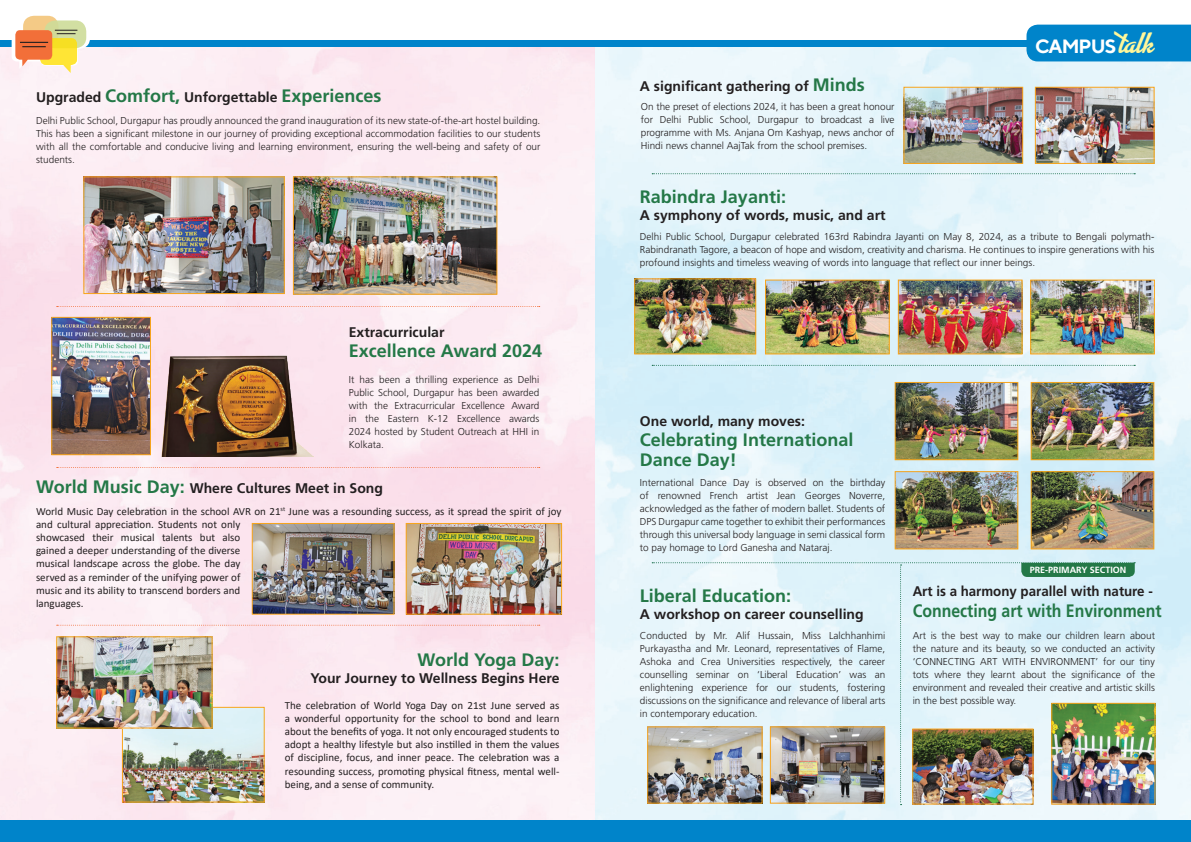
<style>
.page{position:relative;width:1191px;height:842px;background:#fff}
.page>*{position:absolute;margin:0;border:0;box-sizing:border-box;transform-origin:0 0}
.t1{font:700 24.3px "Advertising Script";color:#fff79a}
.t2{font:700 19.2px "TT Norms";letter-spacing:-.05em;color:#fff}
.t3{font:700 18px/20px "Frutiger";color:#247847}
.t4{font:700 18px "Frutiger";color:#247847;scale:.88 1}
.t5{font:700 14px "Frutiger";color:#231f20}
.t6{font:700 14px "Frutiger";color:#231f20;scale:.95 1}
.t7{font:11px/13.2px "Calibri";color:#231f20}
.t8{font:300 10px/13px "Frutiger";color:#231f20;text-align:justify}
.t9{font:700 9px "Frutiger";color:#fff}
.s1{font-size:18px;color:#247847}
</style>
<div class="page">
<img style="left:0;top:46px;width:1191px;height:774px">
<div style="left:0;top:820px;width:1191px;height:22px;background:#0084ca"></div>
<svg style="left:57px;top:306px;width:483px;height:1px"></svg>
<svg style="left:57px;top:467px;width:483px;height:1px"></svg>
<svg style="left:57px;top:625px;width:483px;height:1px"></svg>
<svg style="left:652px;top:365px;width:483px;height:1px"></svg>
<svg style="left:652px;top:173px;width:483px;height:1px"></svg>
<img style="left:53px;top:319px;width:96px;height:134px">
<div style="left:51px;top:317px;width:100px;height:138px;border:1px solid #f9a51b"></div>
<img style="left:158px;top:355px;width:155px;height:101px">
<img style="left:295px;top:178px;width:200px;height:115px">
<div style="left:293px;top:176px;width:204px;height:119px;border:1px solid #f9a51b"></div>
<img style="left:85px;top:178px;width:198px;height:114px">
<div style="left:83px;top:176px;width:202px;height:118px;border:1px solid #f9a51b"></div>
<img style="left:1032px;top:282px;width:120px;height:70px">
<div style="left:1030px;top:280px;width:124px;height:74px;border:1px solid #f9a51b"></div>
<img style="left:1135px;top:705px;width:18px;height:98px">
<div style="left:1051px;top:703px;width:104px;height:102px;border:1px solid #f9a51b"></div>
<img style="left:767px;top:282px;width:120px;height:70px">
<div style="left:765px;top:280px;width:124px;height:74px;border:1px solid #f9a51b"></div>
<img style="left:649px;top:728px;width:3px;height:74px">
<img style="left:636px;top:280px;width:118px;height:72px">
<div style="left:634px;top:278px;width:122px;height:76px;border:1px solid #f9a51b"></div>
<img style="left:900px;top:282px;width:120px;height:70px">
<div style="left:898px;top:280px;width:124px;height:74px;border:1px solid #f9a51b"></div>
<img style="left:896px;top:384px;width:120px;height:74px">
<div style="left:894px;top:382px;width:124px;height:78px;border:1px solid #f9a51b"></div>
<img style="left:896px;top:473px;width:120px;height:74px">
<div style="left:894px;top:471px;width:124px;height:78px;border:1px solid #f9a51b"></div>
<img style="left:1032px;top:384px;width:120px;height:74px">
<div style="left:1030px;top:382px;width:124px;height:78px;border:1px solid #f9a51b"></div>
<img style="left:1032px;top:473px;width:120px;height:74px">
<div style="left:1030px;top:471px;width:124px;height:78px;border:1px solid #f9a51b"></div>
<img style="left:905px;top:89px;width:116px;height:73px">
<div style="left:903px;top:87px;width:120px;height:77px;border:1px solid #f9a51b"></div>
<img style="left:1036px;top:89px;width:116px;height:73px">
<div style="left:1034px;top:87px;width:120px;height:77px;border:1px solid #f9a51b"></div>
<div style="left:0;top:40px;width:1027px;height:6px;background:#0084ca"></div>
<div style="left:1026px;top:25px;width:165px;height:36px;background:#0084ca"></div>
<svg style="left:12px;top:15px;width:78px;height:59px"></svg>
<img style="left:652px;top:562px;width:483px;height:243px">
<img style="left:254px;top:525px;width:138px;height:88px">
<div style="left:252px;top:523px;width:142px;height:92px;border:1px solid #f9a51b"></div>
<img style="left:408px;top:525px;width:152px;height:88px">
<div style="left:406px;top:523px;width:156px;height:92px;border:1px solid #f9a51b"></div>
<img style="left:124px;top:709px;width:139px;height:91px">
<div style="left:122px;top:707px;width:143px;height:95px;border:1px solid #f9a51b"></div>
<img style="left:58px;top:638px;width:153px;height:88px">
<div style="left:56px;top:636px;width:157px;height:92px;border:1px solid #f9a51b"></div>
<p class="t5" style="left:36px;top:89px;width:347px">Upgraded <span class="s1">Comfort,</span> Unforgettable <span class="s1">Experiences</span></p>
<p class="t8" style="left:36px;top:114px;width:506px">Delhi Public School, Durgapur has proudly announced the grand inauguration of its new state-of-the-art hostel building.<br>This has been a significant milestone in our journey of providing exceptional accommodation facilities to our students with all the comfortable and conducive living and learning environment, ensuring the well-being and safety of our students.</p>
<p class="t5" style="left:349px;top:324px;width:97px">Extracurricular</p>
<p class="t3" style="left:349px;top:341px;width:195px">Excellence Award 2024</p>
<p class="t8" style="left:349px;top:373px;width:192px">It has been a thrilling experience as Delhi Public School, Durgapur has been awarded with the Extracurricular Excellence Award in the Eastern K-12 Excellence awards 2024 hosted by Student Outreach at HHI in Kolkata.</p>
<p class="t5" style="left:36px;top:480px;width:348px"><span class="s1">World Music Day:</span> Where Cultures Meet in Song</p>
<p class="t7" style="left:36px;top:504px;width:527px">World Music Day celebration in the school AVR on 21<sup>st</sup> June was a resounding success, as it spread the spirit of joy and cultural appreciation. Students not only<br>showcased their musical talents but also<br>gained a deeper understanding of the diverse<br>musical landscape across the globe. The day<br>served as a reminder of the unifying power of<br>music and its ability to transcend borders and<br>languages.</p>
<p class="t3" style="left:417px;top:650px;width:144px">World Yoga Day:</p>
<p class="t5" style="left:310px;top:670px;width:250px">Your Journey to Wellness Begins Here</p>
<p class="t7" style="left:285px;top:698px;width:276px;text-align:justify">The celebration of World Yoga Day on 21st June served as a wonderful opportunity for the school to bond and learn about the benefits of yoga. It not only encouraged students to adopt a healthy lifestyle but also instilled in them the values of discipline, focus, and inner peace. The celebration was a resounding success, promoting physical fitness, mental well&shy;being, and a sense of community.</p>
<p class="t5" style="left:640px;top:78px;width:226px">A significant gathering of <span class="s1">Minds</span></p>
<p class="t8" style="left:641px;top:100px;width:255px">On the preset of elections 2024, it has been a great honour for Delhi Public School, Durgapur to broadcast a live programme with Ms. Anjana Om Kashyap, news anchor of Hindi news channel AajTak from the school premises.</p>
<p class="t3" style="left:640px;top:187px;width:148px">Rabindra Jayanti:</p>
<p class="t5" style="left:640px;top:207px;width:247px">A symphony of words, music, and art</p>
<p class="t2" style="left:1035px;top:34px;width:83px">CAMPUS</p>
<p class="t1" style="left:1119px;top:30px;width:36px">talk</p>
<p class="t8" style="left:640px;top:230px;width:516px">Delhi Public School, Durgapur celebrated 163rd Rabindra Jayanti on May 8, 2024, as a tribute to Bengali polymath-Rabindranath Tagore, a beacon of hope and wisdom, creativity and charisma. He continues to inspire generations with his profound insights and timeless weaving of words into language that reflect our inner beings.</p>
<p class="t5" style="left:640px;top:413px;width:166px">One world, many moves:</p>
<p class="t3" style="left:640px;top:430px;width:215px">Celebrating International<br>Dance Day!</p>
<p class="t8" style="left:640px;top:476px;width:247px">International Dance Day is observed on the birthday of renowned French artist Jean Georges Noverre, acknowledged as the father of modern ballet. Students of DPS Durgapur came together to exhibit their performances through this universal body language in semi classical form to pay homage to Lord Ganesha and Nataraj.</p>
<p class="t3" style="left:640px;top:585px;width:153px">Liberal Education:</p>
<p class="t5" style="left:640px;top:605px;width:225px">A workshop on career counselling</p>
<p class="t8" style="left:640px;top:629px;width:247px">Conducted by Mr. Alif Hussain, Miss Lalchhanhimi Purkayastha and Mr. Leonard, representatives of Flame, Ashoka and Crea Universities respectively, the career counselling seminar on ‘Liberal Education’ was an enlightening experience for our students, fostering discussions on the significance and relevance of liberal arts in contemporary education.</p>
<p class="t9" style="left:1029px;top:564px;width:98px">PRE-PRIMARY SECTION</p>
<p class="t6" style="left:912px;top:583px;width:254px">Art is a harmony parallel with nature -</p>
<p class="t4" style="left:912px;top:600px;width:284px">Connecting art with Environment</p>
<p class="t8" style="left:912px;top:629px;width:244px">Art is the best way to make our children learn about the nature and its beauty, so we conducted an activity ‘CONNECTING ART WITH ENVIRONMENT’ for our tiny tots where they learnt about the significance of the environment and revealed their creative and artistic skills in the best possible way.</p>
</div>
